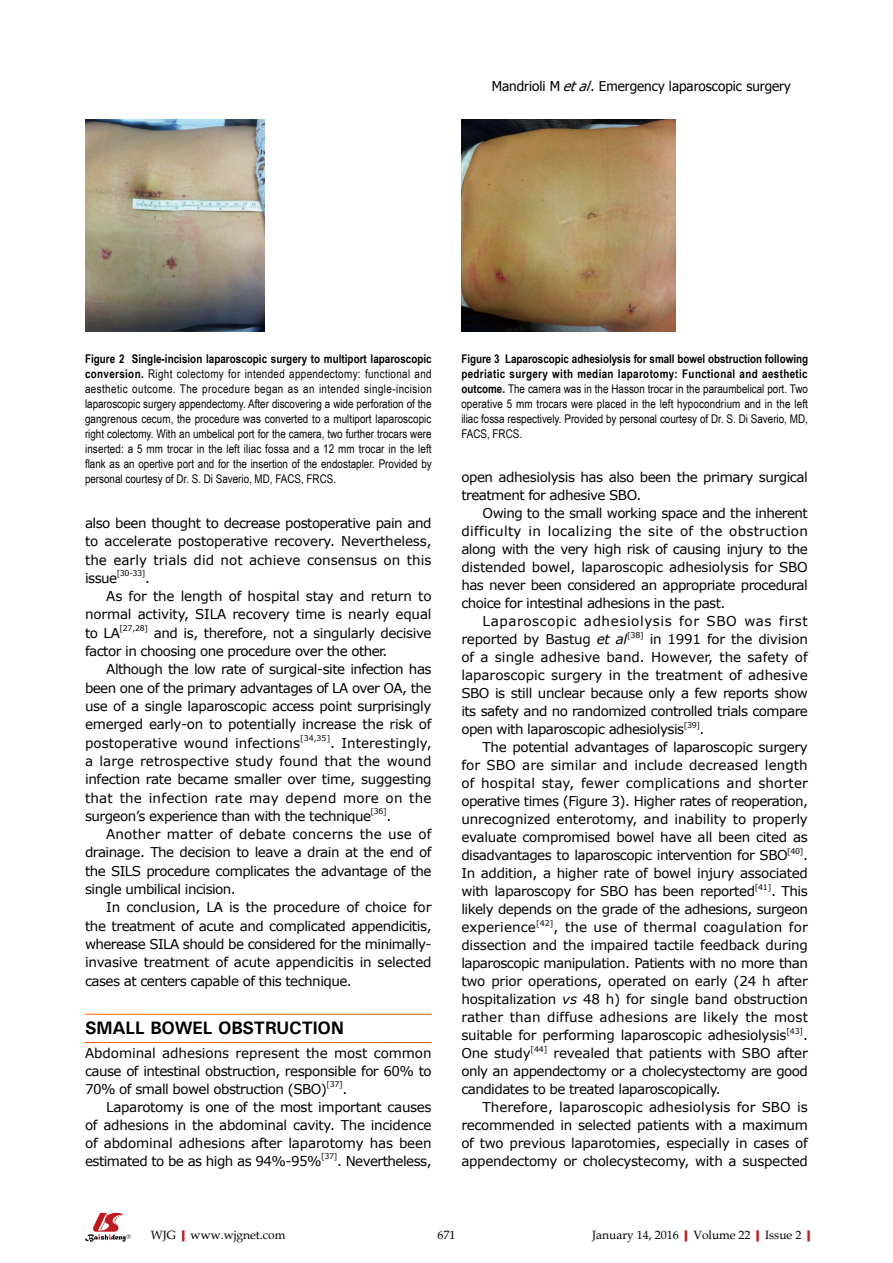
<style>
.page{position:relative;width:893px;height:1263px;background:#fff}
.page>*{position:absolute;margin:0;border:0;box-sizing:border-box;transform-origin:0 0}
.t1{font:700 18px "Univers";letter-spacing:-.01em;color:#000}
.t2{font:13.5px/18px "Verdana";letter-spacing:-.03em;color:#000;text-align:justify}
.t3{font:13.5px "Verdana";letter-spacing:-.01em;color:#000}
.t4{font:13.5px "Verdana";letter-spacing:.005em;color:#000}
.t5{font:13.5px "Verdana";color:#000}
.t6{font:13.5px "Verdana";letter-spacing:.02em;color:#000}
.t7{font:13.5px "Verdana";letter-spacing:.01em;color:#000}
.t8{font:13.5px "Tahoma";color:#000}
.t9{font:13.5px "Verdana";letter-spacing:.045em;color:#000}
.t10{font:12px/15px "Arial Narrow";color:#000;text-align:justify}
.t11{font:12px "Book Antiqua";color:#000}
.t12{font:7.8px "Verdana";letter-spacing:-.03em;color:#000}
.s1{font-style:italic}
.s2{font-weight:700}
.s3{font-weight:700;color:#c01920}
</style>
<div class="page">
<svg style="left:85px;top:1213px;width:46px;height:29px"></svg>
<img style="left:85px;top:119px;width:179px;height:213px">
<img style="left:461px;top:119px;width:215px;height:213px">
<p class="t8" style="left:492px;top:77px;width:301px">Mandrioli M <span class="s1">etal</span>. Emergency laparoscopic surgery</p>
<p class="t10" style="left:85px;top:351px;width:348px"><span class="s2">Figure 2 Single-incision laparoscopic surgery to multiport laparoscopic conversion.</span> Right colectomy for intended appendectomy: functional and aesthetic outcome. The procedure began as an intended single-incision laparoscopic surgery appendectomy. After discovering a wide perforation of the gangrenous cecum, the procedure was converted to a multiport laparoscopic right colectomy. With an umbelical port for the camera, two further trocars were inserted: a 5 mm trocar in the left iliac fossa and a 12 mm trocar in the left flank as an opertive port and for the insertion of the endostapler. Provided by personal courtesy of Dr. S. Di Saverio, MD, FACS, FRCS.</p>
<p class="t10" style="left:461px;top:351px;width:348px"><span class="s2">Figure 3 Laparoscopic adhesiolysis for small bowel obstruction following pedriatic surgery with median laparotomy: Functional and aesthetic outcome.</span> The camera was in the Hasson trocar in the paraumbelical port. Two operative 5 mm trocars were placed in the left hypocondrium and in the left iliac fossa respectively. Provided by personal courtesy of Dr. S. Di Saverio, MD, FACS, FRCS.</p>
<p class="t2" style="left:461px;top:468px;width:348px">open adhesiolysis has also been the primary surgical</p>
<p class="t2" style="left:461px;top:486px;width:182px">treatment for adhesive SBO.</p>
<p class="t2" style="left:483px;top:504px;width:327px">Owing to the small working space and the inherent</p>
<p class="t6" style="left:461px;top:523px;width:348px">difficulty in localizing the site of the obstruction</p>
<p class="t2" style="left:461px;top:540px;width:348px">along with the very high risk of causing injury to the</p>
<p class="t2" style="left:461px;top:558px;width:348px">distended bowel, laparoscopic adhesiolysis for SBO</p>
<p class="t2" style="left:461px;top:576px;width:348px">has never been considered an appropriate procedural</p>
<p class="t2" style="left:461px;top:594px;width:266px">choice for intestinal adhesions in the past.</p>
<p class="t9" style="left:483px;top:613px;width:327px">Laparoscopic adhesiolysis for SBO was first</p>
<p class="t2" style="left:461px;top:630px;width:167px">reported by Bastug <span class="s1">et al</span></p>
<p class="t12" style="left:627px;top:630px;width:18px">[38]</p>
<p class="t2" style="left:85px;top:513px;width:348px">also been thought to decrease postoperative pain and to accelerate postoperative recovery. Nevertheless, the early trials did not achieve consensus on this issue</p>
<p class="t12" style="left:117px;top:568px;width:30px">[30-33]</p>
<p class="t2" style="left:145px;top:568px;width:6px">.</p>
<p class="t3" style="left:106px;top:588px;width:327px">As for the length of hospital stay and return to</p>
<p class="t3" style="left:85px;top:606px;width:348px">normal activity, SILA recovery time is nearly equal</p>
<p class="t2" style="left:85px;top:623px;width:36px">to LA</p>
<p class="t12" style="left:120px;top:623px;width:30px">[27,28]</p>
<p class="t2" style="left:154px;top:623px;width:279px">and is, therefore, not a singularly decisive</p>
<p class="t2" style="left:85px;top:642px;width:304px">factor in choosing one procedure over the other.</p>
<p class="t2" style="left:106px;top:660px;width:327px">Although the low rate of surgical-site infection has</p>
<p class="t2" style="left:85px;top:678px;width:348px">been one of the primary advantages of LA over OA, the</p>
<p class="t2" style="left:85px;top:697px;width:348px">use of a single laparoscopic access point surprisingly</p>
<p class="t2" style="left:85px;top:715px;width:348px">emerged early-on to potentially increase the risk of</p>
<p class="t5" style="left:85px;top:734px;width:217px">postoperative wound infections</p>
<p class="t12" style="left:300px;top:733px;width:32px">[34,35]</p>
<p class="t2" style="left:461px;top:630px;width:348px;text-indent:188px">in 1991 for the division of a single adhesive band. However, the safety of laparoscopic surgery in the treatment of adhesive SBO is still unclear because only a few reports show its safety and no randomized controlled trials compare open with laparoscopic adhesiolysis</p>
<p class="t12" style="left:684px;top:720px;width:18px">[39]</p>
<p class="t2" style="left:700px;top:720px;width:6px">.</p>
<p class="t2" style="left:483px;top:738px;width:327px">The potential advantages of laparoscopic surgery</p>
<p class="t4" style="left:461px;top:757px;width:348px">for SBO are similar and include decreased length</p>
<p class="t7" style="left:461px;top:775px;width:348px">of hospital stay, fewer complications and shorter</p>
<p class="t2" style="left:461px;top:792px;width:348px">operative times (Figure 3). Higher rates of reoperation,</p>
<p class="t3" style="left:461px;top:811px;width:348px">unrecognized enterotomy, and inability to properly</p>
<p class="t2" style="left:461px;top:828px;width:348px">evaluate compromised bowel have all been cited as</p>
<p class="t2" style="left:461px;top:846px;width:328px">disadvantages to laparoscopic intervention for SBO</p>
<p class="t12" style="left:787px;top:846px;width:18px">[40]</p>
<p class="t2" style="left:85px;top:733px;width:348px;text-indent:245px">. Interestingly, a large retrospective study found that the wound infection rate became smaller over time, suggesting that the infection rate may depend more on the surgeon’s experience than with the technique</p>
<p class="t12" style="left:371px;top:806px;width:18px">[36]</p>
<p class="t2" style="left:386px;top:806px;width:6px">.</p>
<p class="t4" style="left:106px;top:826px;width:327px">Another matter of debate concerns the use of</p>
<p class="t2" style="left:85px;top:843px;width:348px">drainage. The decision to leave a drain at the end of</p>
<p class="t2" style="left:85px;top:861px;width:348px">the SILS procedure complicates the advantage of the</p>
<p class="t2" style="left:85px;top:880px;width:152px">single umbilical incision.</p>
<p class="t3" style="left:106px;top:899px;width:327px">In conclusion, LA is the procedure of choice for</p>
<p class="t2" style="left:85px;top:916px;width:348px">the treatment of acute and complicated appendicitis,</p>
<p class="t2" style="left:85px;top:934px;width:348px">wherease SILA should be considered for the minimally-</p>
<p class="t2" style="left:85px;top:953px;width:348px">invasive treatment of acute appendicitis in selected</p>
<p class="t2" style="left:85px;top:971px;width:268px">cases at centers capable of this technique.</p>
<p class="t1" style="left:85px;top:1017px;width:260px">SMALL BOWEL OBSTRUCTION</p>
<p class="t2" style="left:85px;top:1043px;width:348px">Abdominal adhesions represent the most common cause of intestinal obstruction, responsible for 60% to 70% of small bowel obstruction (SBO)</p>
<p class="t2" style="left:461px;top:846px;width:348px;text-indent:342px">.<br>In addition, a higher rate of bowel injury associated with laparoscopy for SBO has been reported</p>
<p class="t12" style="left:755px;top:882px;width:18px">[41]</p>
<p class="t2" style="left:461px;top:882px;width:348px;text-indent:310px">. This likely depends on the grade of the adhesions, surgeon experience</p>
<p class="t12" style="left:536px;top:918px;width:19px">[42]</p>
<p class="t2" style="left:461px;top:918px;width:348px;text-indent:92px">, the use of thermal coagulation for dissection and the impaired tactile feedback during laparoscopic manipulation. Patients with no more than two prior operations, operated on early (24 h after hospitalization <span class="s1">vs</span> 48 h) for single band obstruction rather than diffuse adhesions are likely the most suitable for performing laparoscopic adhesiolysis</p>
<p class="t12" style="left:786px;top:1026px;width:18px">[43]</p>
<p class="t2" style="left:803px;top:1026px;width:6px">.</p>
<p class="t2" style="left:461px;top:1044px;width:71px">One study</p>
<p class="t12" style="left:531px;top:1044px;width:18px">[44]</p>
<p class="t2" style="left:553px;top:1044px;width:256px">revealed that patients with SBO after</p>
<p class="t2" style="left:461px;top:1062px;width:348px">only an appendectomy or a cholecystectomy are good</p>
<p class="t2" style="left:461px;top:1080px;width:261px">candidates to be treated laparoscopically.</p>
<p class="t5" style="left:483px;top:1099px;width:327px">Therefore, laparoscopic adhesiolysis for SBO is</p>
<p class="t2" style="left:461px;top:1116px;width:348px">recommended in selected patients with a maximum</p>
<p class="t2" style="left:461px;top:1134px;width:348px">of two previous laparotomies, especially in cases of</p>
<p class="t2" style="left:461px;top:1152px;width:348px">appendectomy or cholecystecomy, with a suspected</p>
<p class="t12" style="left:326px;top:1079px;width:18px">[37]</p>
<p class="t2" style="left:342px;top:1079px;width:6px">.</p>
<p class="t2" style="left:106px;top:1097px;width:327px">Laparotomy is one of the most important causes</p>
<p class="t2" style="left:85px;top:1115px;width:348px">of adhesions in the abdominal cavity. The incidence</p>
<p class="t3" style="left:85px;top:1134px;width:348px">of abdominal adhesions after laparotomy has been</p>
<p class="t2" style="left:85px;top:1151px;width:238px">estimated to be as high as 94%-95%</p>
<p class="t12" style="left:321px;top:1151px;width:18px">[37]</p>
<p class="t2" style="left:337px;top:1151px;width:96px">. Nevertheless,</p>
<p class="t11" style="left:151px;top:1226px;width:136px">WJG<span class="s3">|</span>www.wjgnet.com</p>
<p class="t11" style="left:437px;top:1226px;width:19px">671</p>
<p class="t11" style="left:592px;top:1226px;width:225px">January 14, 2016<span class="s3">|</span>Volume 22<span class="s3">|</span>Issue 2<span class="s3">|</span></p>
</div>
